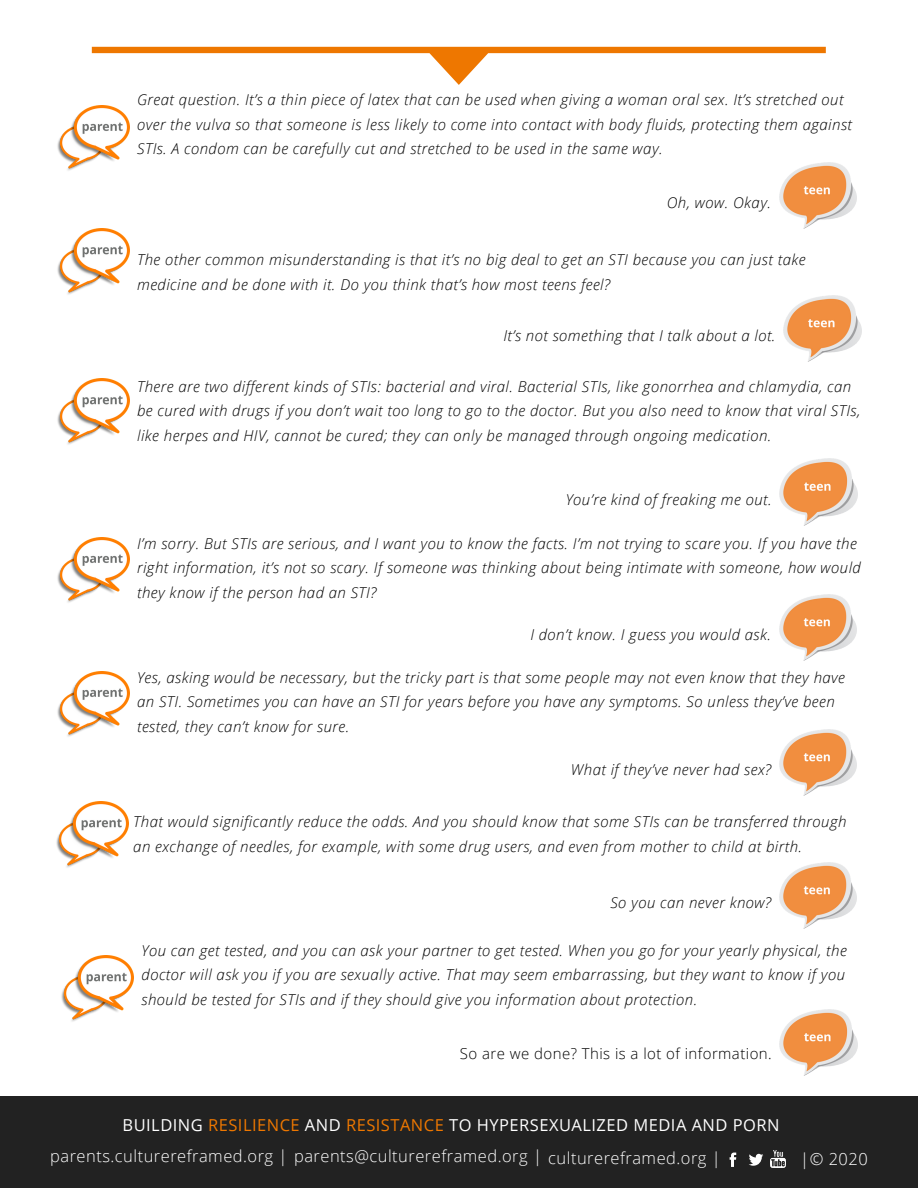
<style>
.page{position:relative;width:918px;height:1188px;background:#fff}
.page>*{position:absolute;margin:0;border:0;box-sizing:border-box;transform-origin:0 0}
.t1{font:300 16.5px/31.3px "Open Sans";letter-spacing:.03em;color:#fff}
.t2{font:italic 300 15px/24.5px "Open Sans";letter-spacing:.03em;color:#000}
.t3{font:300 15px "Open Sans";letter-spacing:.03em;color:#000}
.s1{font-weight:400}
.s2{font-weight:400;color:#e70}
</style>
<div class="page">
<div style="left:0;top:1096px;width:918px;height:92px;background:#222"></div>
<svg style="left:92px;top:47px;width:734px;height:38px"></svg>
<img style="left:57px;top:105px;width:72px;height:66px">
<img style="left:779px;top:163px;width:78px;height:66px">
<img style="left:57px;top:229px;width:72px;height:66px">
<img style="left:784px;top:296px;width:77px;height:66px">
<img style="left:57px;top:379px;width:72px;height:66px">
<img style="left:780px;top:459px;width:78px;height:66px">
<img style="left:57px;top:537px;width:72px;height:66px">
<img style="left:779px;top:594px;width:78px;height:66px">
<img style="left:57px;top:671px;width:72px;height:66px">
<img style="left:779px;top:729px;width:78px;height:67px">
<img style="left:56px;top:802px;width:72px;height:66px">
<img style="left:779px;top:863px;width:78px;height:66px">
<img style="left:61px;top:956px;width:73px;height:66px">
<img style="left:780px;top:1009px;width:78px;height:67px">
<svg style="left:730px;top:1153px;width:6px;height:14px"></svg>
<svg style="left:749px;top:1154px;width:14px;height:12px"></svg>
<img style="left:771px;top:1151px;width:15px;height:17px">
<p class="t2" style="left:137px;top:87px;width:716px">Great question. It’s a thin piece of latex that can be used when giving a woman oral sex. It’s stretched out over the vulva so that someone is less likely to come into contact with body fluids, protecting them against<br>STIs. A condom can be carefully cut and stretched to be used in the same way.</p>
<p class="t2" style="left:667px;top:190px;width:106px">Oh, wow. Okay.</p>
<p class="t2" style="left:137px;top:247px;width:670px">The other common misunderstanding is that it’s no big deal to get an STI because you can just take medicine and be done with it. Do you think that’s how most teens feel?</p>
<p class="t2" style="left:503px;top:323px;width:274px">It’s not something that I talk about a lot.</p>
<p class="t2" style="left:137px;top:374px;width:725px">There are two different kinds of STIs: bacterial and viral. Bacterial STIs, like gonorrhea and chlamydia, can be cured with drugs if you don’t wait too long to go to the doctor. But you also need to know that viral STIs, like herpes and HIV, cannot be cured; they can only be managed through ongoing medication.</p>
<p class="t2" style="left:566px;top:487px;width:207px">You’re kind of freaking me out.</p>
<p class="t2" style="left:137px;top:531px;width:725px">I’m sorry. But STIs are serious, and I want you to know the facts. I’m not trying to scare you. If you have the right information, it’s not so scary. If someone was thinking about being intimate with someone, how would they know if the person had an STI?</p>
<p class="t2" style="left:530px;top:622px;width:242px">I don’t know. I guess you would ask.</p>
<p class="t2" style="left:137px;top:665px;width:709px">Yes, asking would be necessary, but the tricky part is that some people may not even know that they have an STI. Sometimes you can have an STI for years before you have any symptoms. So unless they’ve been tested, they can’t know for sure.</p>
<p class="t2" style="left:571px;top:757px;width:202px">What if they’ve never had sex?</p>
<p class="t2" style="left:133px;top:809px;width:715px">That would significantly reduce the odds. And you should know that some STIs can be transferred through an exchange of needles, for example, with some drug users, and even from mother to child at birth.</p>
<p class="t2" style="left:610px;top:890px;width:162px">So you can never know?</p>
<p class="t2" style="left:142px;top:938px;width:707px;text-align:justify">You can get tested, and you can ask your partner to get tested. When you go for your yearly physical, the doctor will ask you if you are sexually active. That may seem embarrassing, but they want to know if you should be tested for STIs and if they should give you information about protection.</p>
<p class="t3" style="left:460px;top:1043px;width:313px">So are we done? This is a lot of information.</p>
<p class="t1" style="left:50px;top:1109px;width:731px;text-indent:72px"><span class="s1">BUILDING</span> <span class="s2">RESILIENCE</span> <span class="s1">AND</span> <span class="s2">RESISTANCE</span> <span class="s1">TO HYPERSEXUALIZED MEDIA AND PORN </span>parents.culturereframed.org | parents@culturereframed.org | culturereframed.org |</p>
<p class="t1" style="left:800px;top:1143px;width:69px">|© 2020</p>
</div>
